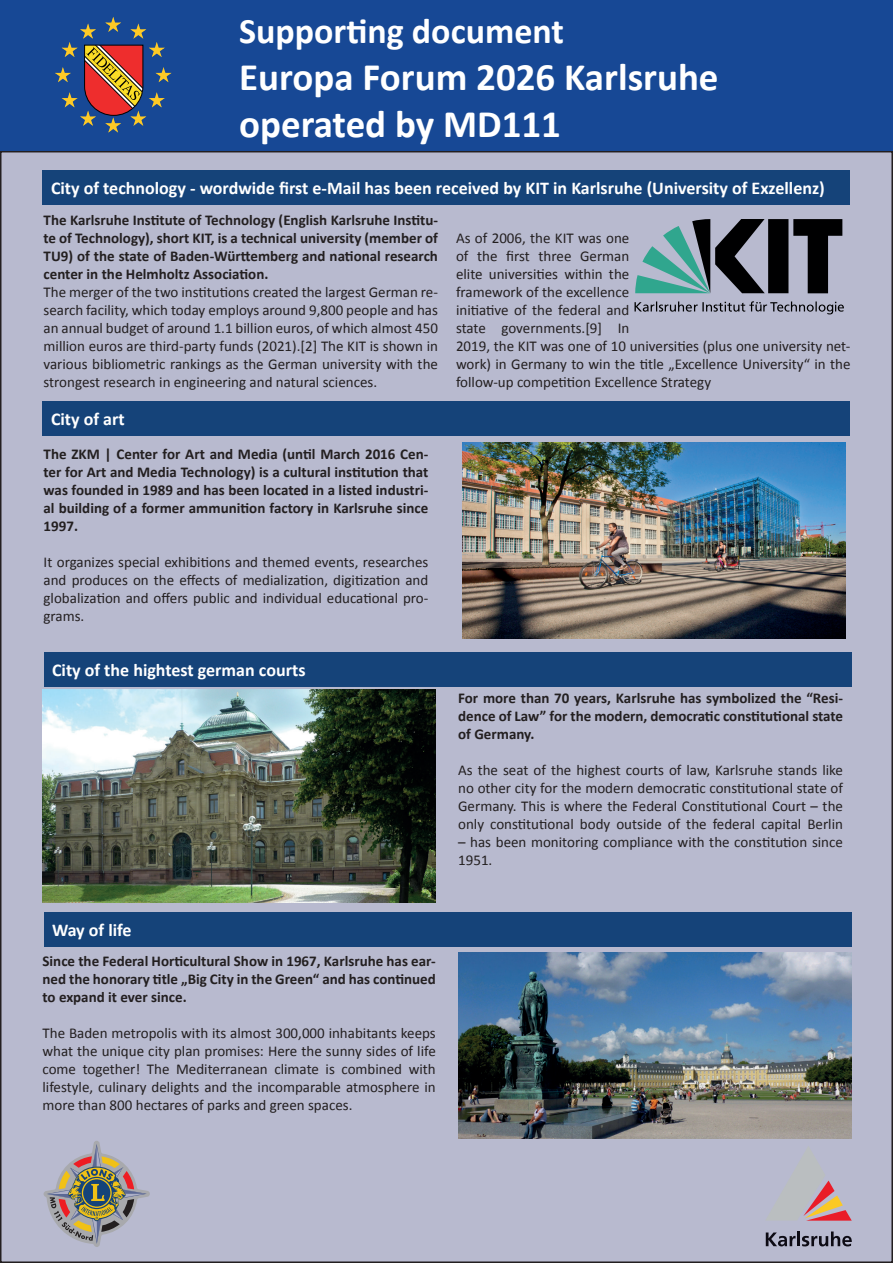
<style>
.page{position:relative;width:893px;height:1263px;background:#fff}
.page>*{position:absolute;margin:0;border:0;box-sizing:border-box;transform-origin:0 0}
.t1{font:700 39px/46.8px "Calibri";color:#fff}
.t2{font:700 36px "Calibri";color:#fff}
.t3{font:700 18px "Calibri";color:#fff}
.t4{font:15px/18px "Calibri";color:#231f20;text-align:justify}
.t5{font:700 15px/18px "Calibri";color:#231f20;text-align:justify}
</style>
<div class="page">
<div style="left:1px;top:152px;width:891px;height:1110px;background:#b8bacf"></div>
<div style="left:0;top:0;width:226px;height:151px;background:#174895"></div>
<svg style="left:766px;top:1232px;width:29px;height:14px"></svg>
<hr style="left:797px;top:1231px;width:3px;height:15px;background:#0d0b14">
<svg style="left:802px;top:1231px;width:50px;height:15px"></svg>
<svg style="left:766px;top:1146px;width:86px;height:74px"></svg>
<svg style="left:55px;top:17px;width:116px;height:116px"></svg>
<div style="left:225px;top:0;width:668px;height:151px;background:#174895"></div>
<svg style="left:44px;top:1141px;width:106px;height:106px"></svg>
<div style="left:43px;top:170px;width:807px;height:34px;background:#154379"></div>
<img style="left:43px;top:690px;width:393px;height:212px">
<img style="left:462px;top:442px;width:383px;height:197px">
<img style="left:458px;top:952px;width:393px;height:186px">
<div style="left:43px;top:401px;width:807px;height:34px;background:#154379"></div>
<div style="left:44px;top:652px;width:807px;height:34px;background:#154379"></div>
<div style="left:44px;top:912px;width:807px;height:34px;background:#154379"></div>
<svg style="left:635px;top:219px;width:207px;height:74px"></svg>
<svg style="left:634px;top:301px;width:210px;height:13px"></svg>
<h2 class="t2" style="left:239px;top:6px;width:326px">Supporting document</h2>
<h1 class="t1" style="left:239px;top:52px;width:481px">Europa Forum 2026 Karlsruhe operated by MD111</h1>
<p class="t3" style="left:51px;top:175px;width:775px">City of technology - wordwide first e-Mail has been received by KIT in Karlsruhe (University of Exzellenz)</p>
<p class="t5" style="left:44px;top:210px;width:396px">The Karlsruhe Institute of Technology (English Karlsruhe Institu&shy;te of Technology), short KIT, is a technical university (member of TU9) of the state of Baden-Württemberg and national research center in the Helmholtz Association.</p>
<p class="t4" style="left:44px;top:283px;width:396px">The merger of the two institutions created the largest German re&shy;search facility, which today employs around 9,800 people and has an annual budget of around 1.1 billion euros, of which almost 450 million euros are third-party funds (2021).[2] The KIT is shown in various bibliometric rankings as the German university with the strongest research in engineering and natural sciences.</p>
<p class="t3" style="left:51px;top:406px;width:75px">City of art</p>
<p class="t5" style="left:44px;top:444px;width:386px">The ZKM | Center for Art and Media (until March 2016 Cen&shy;ter for Art and Media Technology) is a cultural institution that was founded in 1989 and has been located in a listed industri&shy;al building of a former ammunition factory in Karlsruhe since 1997.</p>
<p class="t4" style="left:44px;top:552px;width:386px">It organizes special exhibitions and themed events, researches and produces on the effects of medialization, digitization and globalization and offers public and individual educational pro&shy;grams.</p>
<p class="t3" style="left:52px;top:657px;width:255px">City of the hightest german courts</p>
<p class="t4" style="left:456px;top:229px;width:396px;text-align:left">As of 2006, the KIT was one<br>of the first three German<br>elite universities within the<br>framework of the excellence<br>initiative of the federal and<br>state governments.[9] In<br>2019, the KIT was one of 10 universities (plus one university net&shy;work) in Germany to win the title „Excellence University“ in the follow-up competition Excellence Strategy</p>
<p class="t5" style="left:458px;top:688px;width:386px">For more than 70 years, Karlsruhe has symbolized the “Resi&shy;dence of Law” for the modern, democratic constitutional state of Germany.</p>
<p class="t4" style="left:458px;top:760px;width:386px">As the seat of the highest courts of law, Karlsruhe stands like no other city for the modern democratic constitutional state of Germany. This is where the Federal Constitutional Court – the only constitutional body outside of the federal capital Berlin</p>
<p class="t4" style="left:458px;top:832px;width:386px">– has been monitoring compliance with the constitution since<br>1951.</p>
<p class="t3" style="left:52px;top:917px;width:81px">Way of life</p>
<p class="t5" style="left:43px;top:951px;width:395px">Since the Federal Horticultural Show in 1967, Karlsruhe has ear&shy;ned the honorary title „Big City in the Green“ and has continued to expand it ever since.</p>
<p class="t4" style="left:43px;top:1023px;width:395px">The Baden metropolis with its almost 300,000 inhabitants keeps what the unique city plan promises: Here the sunny sides of life come together! The Mediterranean climate is combined with lifestyle, culinary delights and the incomparable atmosphere in more than 800 hectares of parks and green spaces.</p>
</div>
